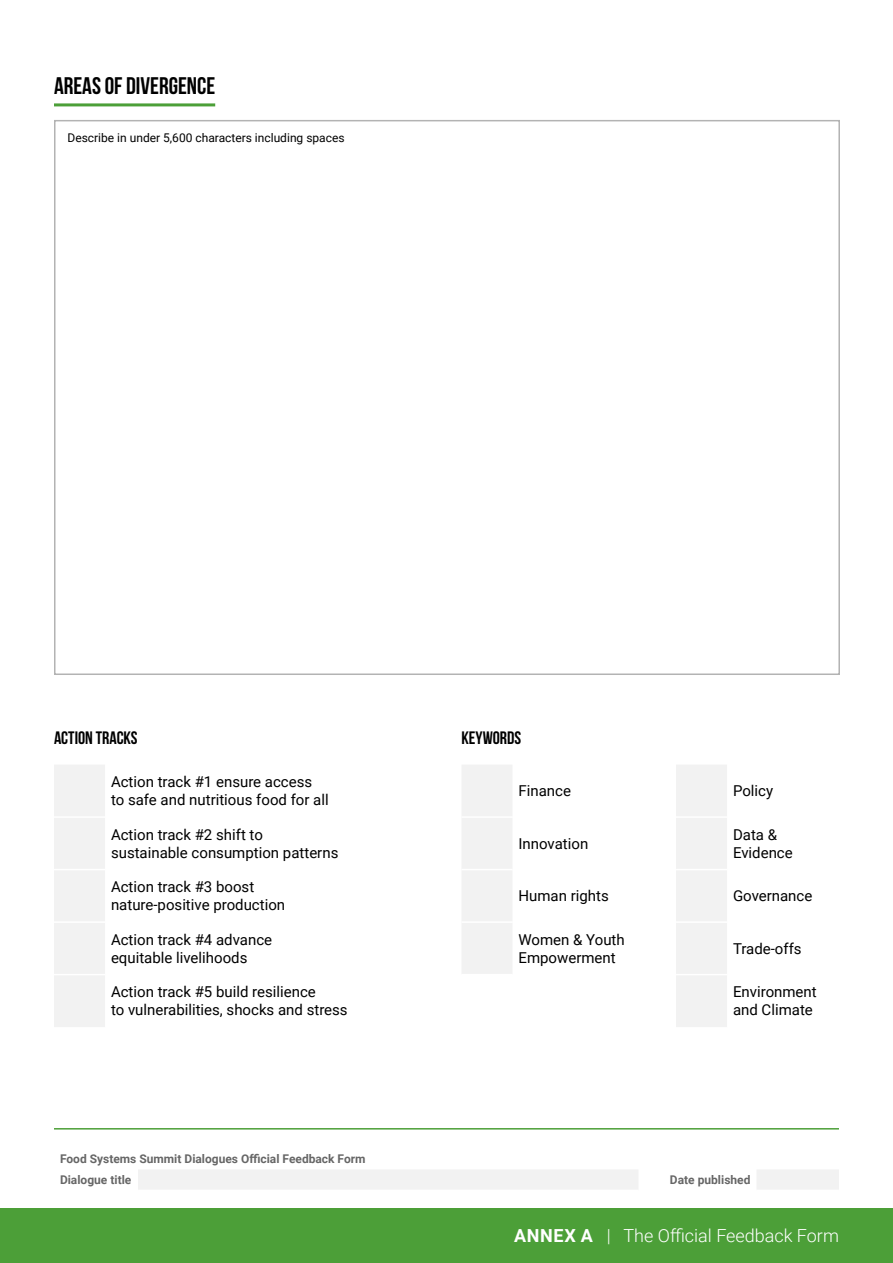
<style>
.page{position:relative;width:893px;height:1263px;background:#fff}
.page>*{position:absolute;margin:0;border:0;box-sizing:border-box;transform-origin:0 0}
.t1{font:700 24px "Bebas Neue";color:#000}
.t2{font:300 18px "Roboto";color:#fff}
.t3{font:700 18px "Bebas Neue";color:#000}
.t4{font:15px/18px "Roboto";color:#000}
.t5{font:700 12px/21px "Roboto";color:#666}
.t6{font:12px "Roboto";color:#000}
.s1{font-weight:700}
</style>
<div class="page">
<div style="left:0;top:1209px;width:893px;height:54px;background:#4c9f38"></div>
<svg style="left:138px;top:1170px;width:701px;height:19px"></svg>
<hr style="left:54px;top:1128px;width:785px;height:1px;background:#4c9f38">
<hr style="left:54px;top:103px;width:161px;height:3px;background:#4c9f38">
<div style="left:54px;top:765px;width:51px;height:262px;background:#f2f2f2"></div>
<hr style="left:54px;top:816px;width:51px;height:2px;background:#fff">
<hr style="left:54px;top:869px;width:51px;height:1px;background:#fff">
<hr style="left:54px;top:921px;width:51px;height:2px;background:#fff">
<hr style="left:54px;top:974px;width:51px;height:1px;background:#fff">
<svg style="left:462px;top:765px;width:265px;height:262px"></svg>
<hr style="left:461px;top:816px;width:51px;height:2px;background:#fff">
<hr style="left:512px;top:816px;width:164px;height:2px;background:#fff">
<hr style="left:676px;top:816px;width:51px;height:2px;background:#fff">
<hr style="left:461px;top:869px;width:51px;height:1px;background:#fff">
<hr style="left:512px;top:869px;width:164px;height:1px;background:#fff">
<hr style="left:676px;top:869px;width:51px;height:1px;background:#fff">
<hr style="left:461px;top:921px;width:51px;height:2px;background:#fff">
<hr style="left:512px;top:921px;width:164px;height:2px;background:#fff">
<hr style="left:676px;top:921px;width:51px;height:2px;background:#fff">
<hr style="left:461px;top:974px;width:51px;height:1px;background:#fff">
<hr style="left:512px;top:974px;width:164px;height:1px;background:#fff">
<hr style="left:676px;top:974px;width:51px;height:1px;background:#fff">
<h1 class="t1" style="left:54px;top:73px;width:163px">AREAS OF DIVERGENCE</h1>
<p class="t6" style="left:68px;top:130px;width:279px">Describe in under 5,600 characters including spaces</p>
<p class="t3" style="left:54px;top:727px;width:85px">ACTION TRACKS</p>
<p class="t4" style="left:111px;top:772px;width:219px">Action track #1 ensure access to safe and nutritious food for all</p>
<p class="t4" style="left:111px;top:825px;width:229px">Action track #2 shift to sustainable consumption patterns</p>
<p class="t4" style="left:111px;top:877px;width:176px">Action track #3 boost nature-positive production</p>
<p class="t4" style="left:111px;top:930px;width:163px">Action track #4 advance equitable livelihoods</p>
<p class="t4" style="left:111px;top:982px;width:238px">Action track #5 build resilience<br>to vulnerabilities, shocks and stress</p>
<p class="t5" style="left:60px;top:1148px;width:307px">Food Systems Summit Dialogues Official Feedback Form<br>Dialogue title</p>
<p class="t3" style="left:461px;top:727px;width:61px">KEYWORDS</p>
<p class="t4" style="left:518px;top:781px;width:54px">Finance</p>
<p class="t4" style="left:733px;top:781px;width:42px">Policy</p>
<p class="t4" style="left:518px;top:834px;width:71px">Innovation</p>
<p class="t4" style="left:733px;top:825px;width:61px">Data &amp;<br>Evidence</p>
<p class="t4" style="left:518px;top:886px;width:92px">Human rights</p>
<p class="t4" style="left:733px;top:886px;width:81px">Governance</p>
<p class="t4" style="left:518px;top:930px;width:108px">Women &amp; Youth<br>Empowerment</p>
<p class="t4" style="left:733px;top:939px;width:70px">Trade-offs</p>
<p class="t4" style="left:733px;top:982px;width:85px">Environment and Climate</p>
<p class="t5" style="left:670px;top:1169px;width:82px">Date published</p>
<p class="t2" style="left:514px;top:1223px;width:326px"><span class="s1">ANNEX A</span> | The Official Feedback Form</p>
</div>
